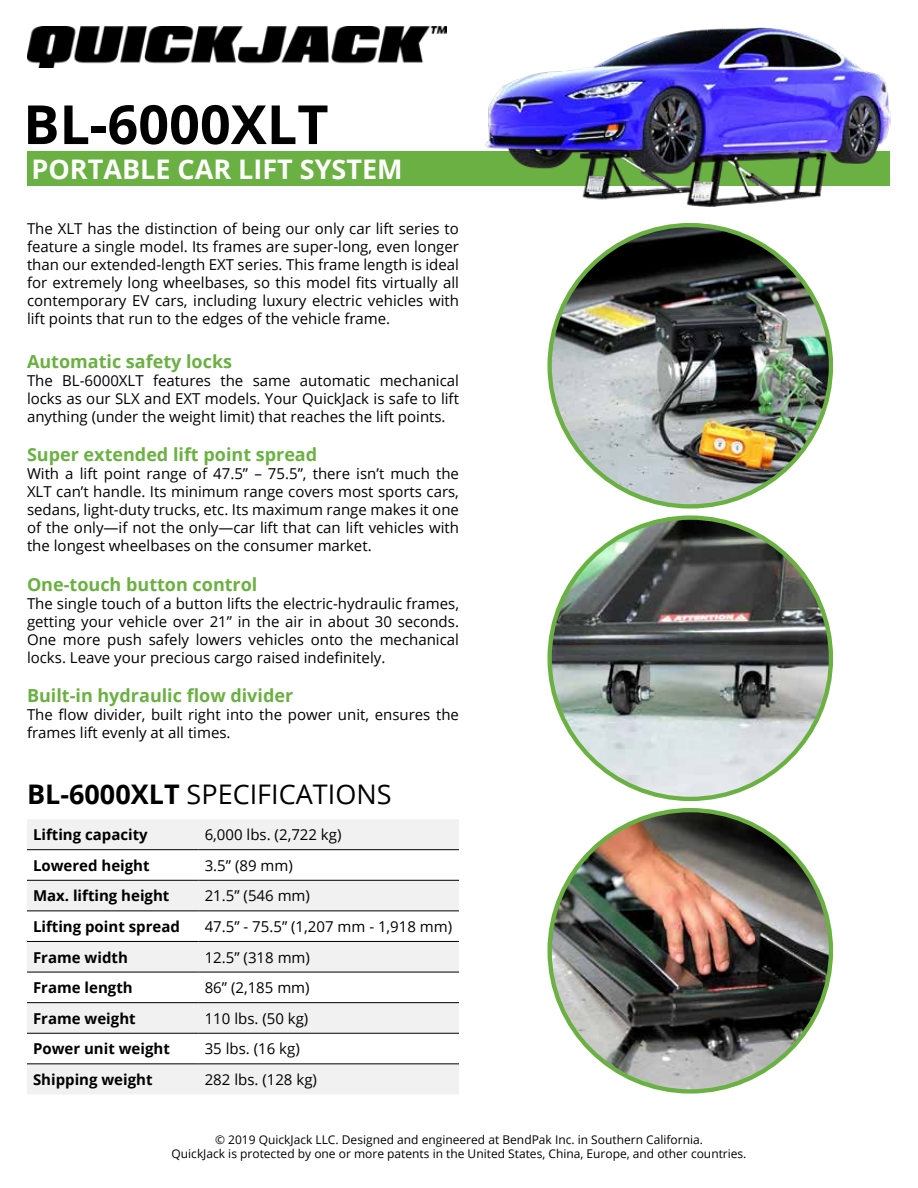
<style>
.page{position:relative;width:918px;height:1188px;background:#fff}
.page>*{position:absolute;margin:0;border:0;box-sizing:border-box;transform-origin:0 0}
.t1{font:700 54px "Open Sans";color:#000}
.t2{font:27px "Open Sans";color:#000}
.t3{font:700 27px "Open Sans";color:#fff}
.t4{font:700 18px "Open Sans";color:#6bb043}
.t5{font:15px/18px "Open Sans";color:#000;text-align:justify}
.t6{font:700 15px "Open Sans";color:#000}
.t7{font:12px/14.4px "Open Sans";color:#000;text-align:center}
.s1{font-weight:700}
</style>
<div class="page">
<div style="left:28px;top:151px;width:862px;height:35px;background:#6bb043"></div>
<svg style="left:27px;top:819px;width:432px;height:275px;fill:#f1f1f2"></svg>
<hr style="left:27px;top:849px;width:172px;height:1px;background:#000">
<hr style="left:199px;top:849px;width:260px;height:1px;background:#000">
<hr style="left:27px;top:880px;width:172px;height:1px;background:#000">
<hr style="left:199px;top:880px;width:260px;height:1px;background:#000">
<hr style="left:27px;top:911px;width:172px;height:1px;background:#000">
<hr style="left:199px;top:911px;width:260px;height:1px;background:#000">
<hr style="left:27px;top:941px;width:172px;height:1px;background:#000">
<hr style="left:199px;top:941px;width:260px;height:1px;background:#000">
<hr style="left:27px;top:972px;width:172px;height:1px;background:#000">
<hr style="left:199px;top:972px;width:260px;height:1px;background:#000">
<hr style="left:27px;top:1002px;width:172px;height:1px;background:#000">
<hr style="left:199px;top:1002px;width:260px;height:1px;background:#000">
<hr style="left:27px;top:1033px;width:172px;height:1px;background:#000">
<hr style="left:199px;top:1033px;width:260px;height:1px;background:#000">
<hr style="left:27px;top:1064px;width:172px;height:1px;background:#000">
<hr style="left:199px;top:1064px;width:260px;height:1px;background:#000">
<img style="left:28px;top:27px;width:419px;height:41px">
<img style="left:550px;top:225px;width:281px;height:281px;border-radius:141px">
<img style="left:550px;top:518px;width:281px;height:281px;border-radius:141px">
<img style="left:550px;top:810px;width:281px;height:281px;border-radius:141px">
<img style="left:486px;top:27px;width:404px;height:180px">
<h1 class="t1" style="left:23px;top:86px;width:307px">BL-6000XLT</h1>
<h2 class="t3" style="left:32px;top:150px;width:373px">PORTABLE CAR LIFT SYSTEM</h2>
<p class="t5" style="left:27px;top:220px;width:434px">The XLT has the distinction of being our only car lift series to feature a single model. Its frames are super-long, even longer than our extended-length EXT series. This frame length is ideal for extremely long wheelbases, so this model fits virtually all contemporary EV cars, including luxury electric vehicles with lift points that run to the edges of the vehicle frame.</p>
<p class="t4" style="left:27px;top:348px;width:207px">Automatic safety locks</p>
<p class="t5" style="left:27px;top:371px;width:434px">The BL-6000XLT features the same automatic mechanical locks as our SLX and EXT models. Your QuickJack is safe to lift anything (under the weight limit) that reaches the lift points.</p>
<p class="t4" style="left:27px;top:442px;width:292px">Super extended lift point spread</p>
<p class="t5" style="left:27px;top:464px;width:434px">With a lift point range of 47.5” – 75.5”, there isn’t much the XLT can’t handle. Its minimum range covers most sports cars, sedans, light-duty trucks, etc. Its maximum range makes it one of the only—if not the only—car lift that can lift vehicles with the longest wheelbases on the consumer market.</p>
<p class="t4" style="left:27px;top:572px;width:232px">One-touch button control</p>
<p class="t5" style="left:27px;top:594px;width:434px">The single touch of a button lifts the electric-hydraulic frames, getting your vehicle over 21” in the air in about 30 seconds.<br>One more push safely lowers vehicles onto the mechanical locks. Leave your precious cargo raised indefinitely.</p>
<p class="t4" style="left:27px;top:683px;width:268px">Built-in hydraulic flow divider</p>
<p class="t5" style="left:27px;top:706px;width:434px">The flow divider, built right into the power unit, ensures the frames lift evenly at all times.</p>
<h2 class="t2" style="left:27px;top:776px;width:366px"><span class="s1">BL-6000XLT</span> SPECIFICATIONS</h2>
<p class="t6" style="left:33px;top:824px;width:116px">Lifting capacity</p>
<p class="t5" style="left:205px;top:825px;width:138px">6,000 lbs. (2,722 kg)</p>
<p class="t6" style="left:33px;top:855px;width:118px">Lowered height</p>
<p class="t5" style="left:205px;top:856px;width:90px">3.5” (89 mm)</p>
<p class="t6" style="left:33px;top:885px;width:138px">Max. lifting height</p>
<p class="t5" style="left:205px;top:887px;width:107px">21.5” (546 mm)</p>
<p class="t6" style="left:33px;top:916px;width:148px">Lifting point spread</p>
<p class="t5" style="left:205px;top:917px;width:249px">47.5” - 75.5” (1,207 mm - 1,918 mm)</p>
<p class="t6" style="left:33px;top:946px;width:96px">Frame width</p>
<p class="t5" style="left:205px;top:948px;width:107px">12.5” (318 mm)</p>
<p class="t6" style="left:33px;top:977px;width:101px">Frame length</p>
<p class="t5" style="left:205px;top:978px;width:106px">86” (2,185 mm)</p>
<p class="t6" style="left:33px;top:1008px;width:104px">Frame weight</p>
<p class="t5" style="left:205px;top:1009px;width:105px">110 lbs. (50 kg)</p>
<p class="t6" style="left:33px;top:1038px;width:138px">Power unit weight</p>
<p class="t5" style="left:205px;top:1040px;width:97px">35 lbs. (16 kg)</p>
<p class="t6" style="left:33px;top:1069px;width:121px">Shipping weight</p>
<p class="t5" style="left:205px;top:1070px;width:114px">282 lbs. (128 kg)</p>
<p class="t7" style="left:172px;top:1132px;width:576px">© 2019 QuickJack LLC. Designed and engineered at BendPak Inc. in Southern California.<br>QuickJack is protected by one or more patents in the United States, China, Europe, and other countries.</p>
</div>
